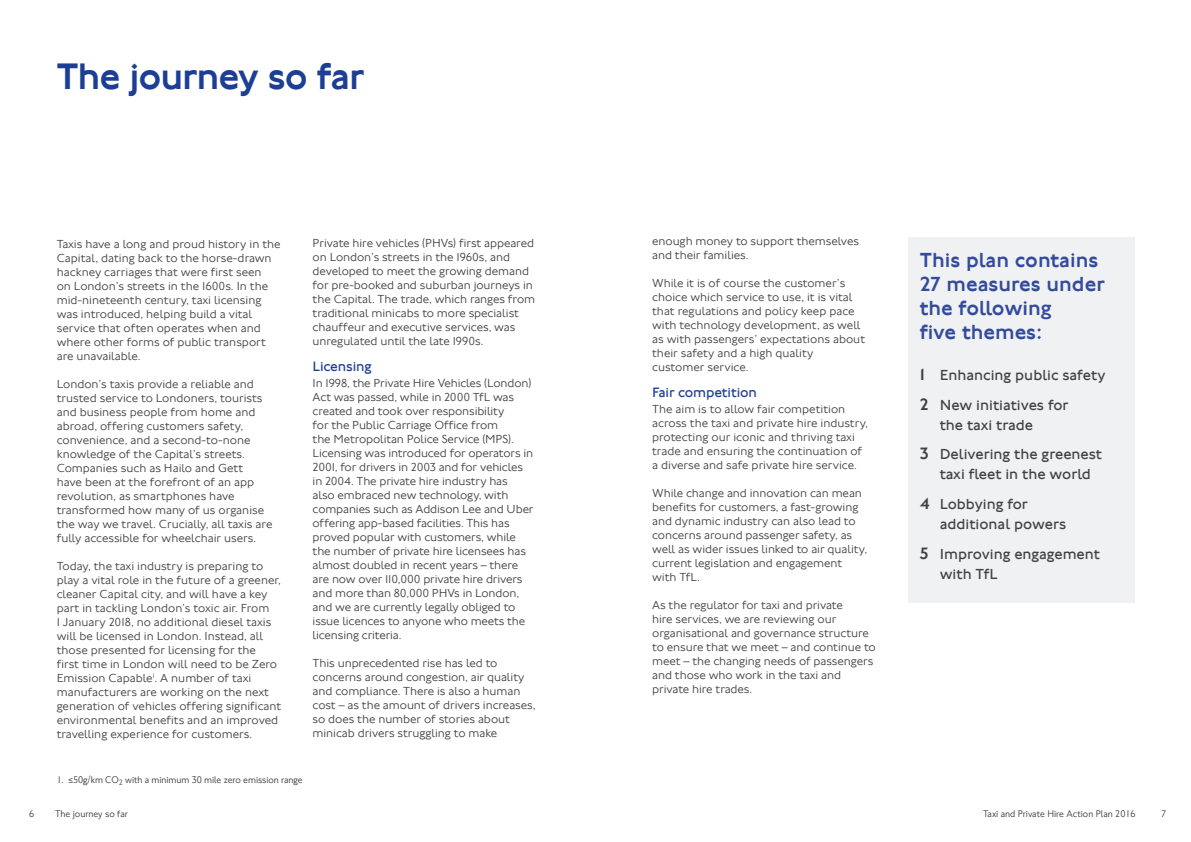
<style>
.page{position:relative;width:1191px;height:842px;background:#fff}
.page>*{position:absolute;margin:0;border:0;box-sizing:border-box;transform-origin:0 0}
.t1{font:500 38px "Johnston 100";letter-spacing:-.03em;color:#1c3e94}
.t2{font:500 21px/24px "Johnston 100";color:#344b9b}
.t3{font:15px/29.7px "Johnston 100";color:#414042}
.t4{font:14px "Johnston 100";letter-spacing:-.01em;color:#1c3e94}
.t5{font:300 12px/14px "Johnston 100";letter-spacing:-.005em;color:#414042}
.t6{font:10px "NJ Font";letter-spacing:-.005em;color:#414042}
.s1{font-family:"Corbel"}
.s2{font-weight:500;font-size:17px}
</style>
<div class="page">
<div style="left:908px;top:237px;width:227px;height:366px;background:#eff1f3"></div>
<h1 class="t1" style="left:56px;top:55px;width:310px">The journey so far</h1>
<p class="t5" style="left:57px;top:237px;width:225px">Taxis have a long and proud history in the Capital, dating back to the horse-drawn hackney carriages that were first seen<br>on London’s streets in the 1600s. In the mid-nineteenth century, taxi licensing was introduced, helping build a vital service that often operates when and where other forms of public transport are unavailable.</p>
<p class="t5" style="left:57px;top:377px;width:217px">London’s taxis provide a reliable and trusted service to Londoners, tourists and business people from home and abroad, offering customers safety, convenience, and a second-to-none knowledge of the Capital’s streets.<br>Companies such as Hailo and Gett<br>have been at the forefront of an app revolution, as smartphones have transformed how many of us organise the way we travel. Crucially, all taxis are fully accessible for wheelchair users.</p>
<p class="t5" style="left:57px;top:559px;width:226px">Today, the taxi industry is preparing to play a vital role in the future of a greener, cleaner Capital city, and will have a key part in tackling London’s toxic air. From<br>1 January 2018, no additional diesel taxis will be licensed in London. Instead, all those presented for licensing for the<br>first time in London will need to be Zero Emission Capable<sup>1</sup>. A number of taxi manufacturers are working on the next generation of vehicles offering significant environmental benefits and an improved travelling experience for customers.</p>
<p class="t5" style="left:313px;top:236px;width:224px">Private hire vehicles (PHVs) first appeared on London’s streets in the 1960s, and developed to meet the growing demand for pre-booked and suburban journeys in the Capital. The trade, which ranges from traditional minicabs to more specialist chauffeur and executive services, was unregulated until the late 1990s.</p>
<p class="t4" style="left:313px;top:359px;width:61px">Licensing</p>
<p class="t5" style="left:313px;top:376px;width:222px">In 1998, the Private Hire Vehicles (London)<br>Act was passed, while in 2000 TfL was created and took over responsibility<br>for the Public Carriage Office from<br>the Metropolitan Police Service (MPS).<br>Licensing was introduced for operators in 2001, for drivers in 2003 and for vehicles in 2004. The private hire industry has<br>also embraced new technology, with companies such as Addison Lee and Uber offering app-based facilities. This has proved popular with customers, while the number of private hire licensees has almost doubled in recent years – there are now over 110,000 private hire drivers and more than 80,000 PHVs in London, and we are currently legally obliged to issue licences to anyone who meets the licensing criteria.</p>
<p class="t5" style="left:313px;top:656px;width:224px">This unprecedented rise has led to concerns around congestion, air quality and compliance. There is also a human cost – as the amount of drivers increases, so does the number of stories about minicab drivers struggling to make</p>
<p class="t6" style="left:57px;top:774px;width:247px">1. <span class="s1">≤</span>50g/km CO<sub>2</sub> with a minimum 30 mile zero emission range</p>
<p class="t5" style="left:652px;top:234px;width:208px">enough money to support themselves and their families.</p>
<p class="t5" style="left:652px;top:276px;width:214px">While it is of course the customer’s choice which service to use, it is vital that regulations and policy keep pace with technology development, as well as with passengers’ expectations about their safety and a high quality customer service.</p>
<p class="t4" style="left:652px;top:385px;width:106px">Fair competition</p>
<p class="t5" style="left:652px;top:402px;width:217px">The aim is to allow fair competition across the taxi and private hire industry, protecting our iconic and thriving taxi trade and ensuring the continuation of a diverse and safe private hire service.</p>
<p class="t5" style="left:652px;top:486px;width:216px">While change and innovation can mean benefits for customers, a fast-growing and dynamic industry can also lead to concerns around passenger safety, as well as wider issues linked to air quality, current legislation and engagement with TfL.</p>
<p class="t5" style="left:652px;top:598px;width:225px">As the regulator for taxi and private<br>hire services, we are reviewing our organisational and governance structure to ensure that we meet – and continue to meet – the changing needs of passengers and those who work in the taxi and private hire trades.</p>
<h2 class="t2" style="left:919px;top:248px;width:187px">This plan contains<br>27 measures under the following<br>five themes:</h2>
<p class="t3" style="left:919px;top:360px;width:187px"><span class="s2">1</span> Enhancing public safety<br><span class="s2">2</span> New initiatives for</p>
<p class="t3" style="left:919px;top:410px;width:184px;text-indent:20px">the taxi trade<br><span class="s2">3</span> Delivering the greenest</p>
<p class="t3" style="left:919px;top:460px;width:173px;text-indent:20px">taxi fleet in the world<br><span class="s2">4</span> Lobbying for</p>
<p class="t3" style="left:919px;top:509px;width:182px;text-indent:20px">additional powers<br><span class="s2">5</span> Improving engagement</p>
<p class="t3" style="left:939px;top:559px;width:59px">with TfL</p>
<p class="t6" style="left:29px;top:807px;width:7px">6</p>
<p class="t6" style="left:55px;top:807px;width:74px">The journey so far</p>
<p class="t6" style="left:983px;top:807px;width:154px">Taxi and Private Hire Action Plan 2016</p>
<p class="t6" style="left:1161px;top:807px;width:7px">7</p>
</div>
